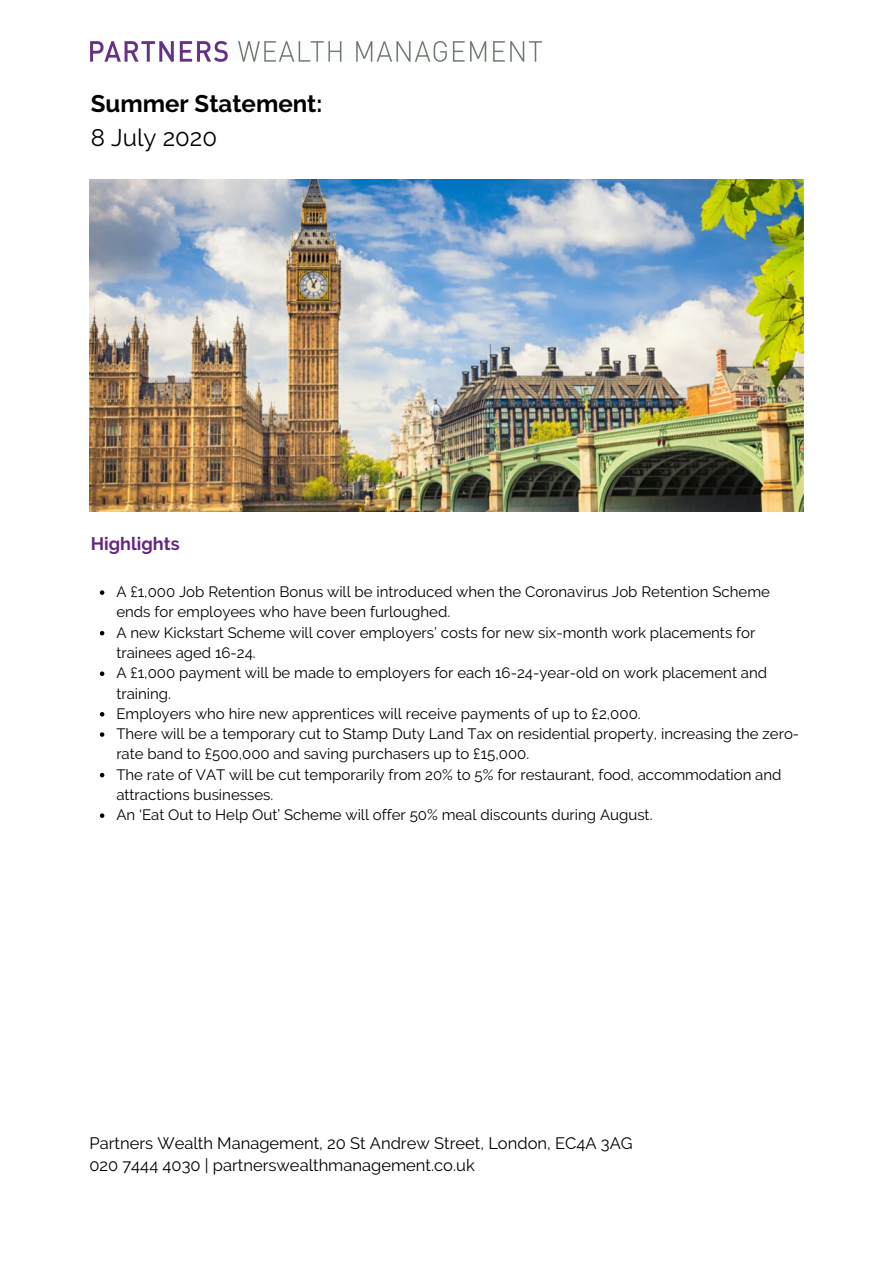
<style>
.page{position:relative;width:894px;height:1264px;background:#fff}
.page>*{position:absolute;margin:0;border:0;box-sizing:border-box;transform-origin:0 0}
.t1{font:700 24px "Raleway";color:#000}
.t2{font:24px "Raleway";color:#000}
.t3{font:700 18px "Raleway";color:#642682}
.t4{font:16.5px/22.5px "Raleway";color:#000}
.t5{font:15px/20.2px "Raleway";color:#000}
</style>
<div class="page">
<img style="left:91px;top:41px;width:450px;height:21px">
<img style="left:89px;top:180px;width:714px;height:331px">
<svg style="left:100px;top:590px;width:4px;height:5px"></svg>
<svg style="left:100px;top:631px;width:4px;height:4px"></svg>
<svg style="left:100px;top:671px;width:4px;height:5px"></svg>
<svg style="left:100px;top:712px;width:4px;height:4px"></svg>
<svg style="left:100px;top:732px;width:4px;height:4px"></svg>
<svg style="left:100px;top:772px;width:4px;height:5px"></svg>
<svg style="left:100px;top:813px;width:4px;height:5px"></svg>
<h1 class="t1" style="left:91px;top:90px;width:233px">Summer Statement:</h1>
<h1 class="t2" style="left:91px;top:123px;width:128px">8 July 2020</h1>
<p class="t3" style="left:91px;top:533px;width:90px">Highlights</p>
<p class="t5" style="left:116px;top:581px;width:684px">A £1,000 Job Retention Bonus will be introduced when the Coronavirus Job Retention Scheme ends for employees who have been furloughed.<br>A new Kickstart Scheme will cover employers’ costs for new six-month work placements for trainees aged 16-24.<br>A £1,000 payment will be made to employers for each 16-24-year-old on work placement and training.<br>Employers who hire new apprentices will receive payments of up to £2,000.<br>There will be a temporary cut to Stamp Duty Land Tax on residential property, increasing the zero&shy;rate band to £500,000 and saving purchasers up to £15,000.<br>The rate of VAT will be cut temporarily from 20% to 5% for restaurant, food, accommodation and attractions businesses.<br>An ‘Eat Out to Help Out’ Scheme will offer 50% meal discounts during August.</p>
<p class="t4" style="left:89px;top:1131px;width:544px">Partners Wealth Management, 20 St Andrew Street, London, EC4A 3AG<br>020 7444 4030 | partnerswealthmanagement.co.uk</p>
</div>
